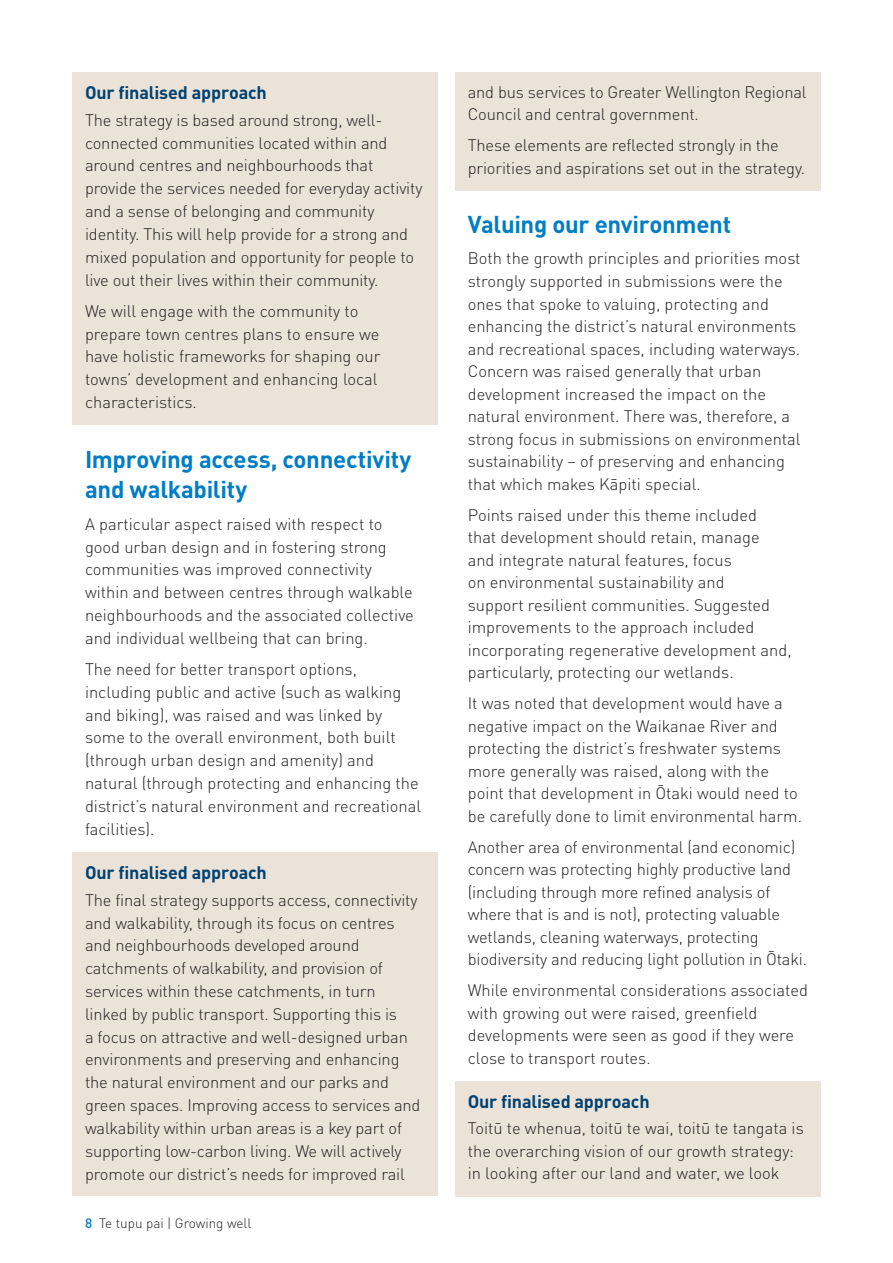
<style>
.page{position:relative;width:893px;height:1263px;background:#fff}
.page>*{position:absolute;margin:0;border:0;box-sizing:border-box;transform-origin:0 0}
.head_2{font:700 24px/30.3px "DIN Pro";letter-spacing:-.015em;color:#007ec5}
.head_3{font:700 18px "DIN Pro";letter-spacing:-.01em;color:#004271}
.bodycopy{font:300 16.5px/22.8px "DIN Pro";letter-spacing:-.005em;color:#231f20}
.t1{font:300 13.5px "DIN Pro";color:#231f20}
.s1{font-weight:500;color:#007ec5}
</style>
<div class="page">
<div style="left:72px;top:72px;width:366px;height:44px;background:#ebe2d8"></div>
<div style="left:72px;top:100px;width:366px;height:202px;background:#ebe2d8"></div>
<div style="left:72px;top:291px;width:366px;height:134px;background:#ebe2d8"></div>
<div style="left:72px;top:852px;width:366px;height:44px;background:#ebe2d8"></div>
<div style="left:72px;top:880px;width:366px;height:316px;background:#ebe2d8"></div>
<div style="left:455px;top:72px;width:366px;height:65px;background:#ebe2d8"></div>
<div style="left:455px;top:126px;width:366px;height:64px;background:#ebe2d8"></div>
<div style="left:455px;top:1081px;width:366px;height:44px;background:#ebe2d8"></div>
<div style="left:455px;top:1109px;width:366px;height:87px;background:#ebe2d8"></div>
<p class="head_3" style="left:85px;top:77px;width:183px">Our finalised approach</p>
<p class="bodycopy" style="left:85px;top:107px;width:339px">The strategy is based around strong, well&shy;connected communities located within and around centres and neighbourhoods that provide the services needed for everyday activity and a sense of belonging and community identity. This will help provide for a strong and mixed population and opportunity for people to live out their lives within their community.</p>
<p class="bodycopy" style="left:85px;top:298px;width:297px">We will engage with the community to prepare town centres plans to ensure we have holistic frameworks for shaping our towns’ development and enhancing local characteristics.</p>
<p class="head_2" style="left:85px;top:441px;width:328px">Improving access, connectivity and walkability</p>
<p class="bodycopy" style="left:85px;top:511px;width:330px">A particular aspect raised with respect to good urban design and in fostering strong communities was improved connectivity within and between centres through walkable neighbourhoods and the associated collective and individual wellbeing that can bring.</p>
<p class="bodycopy" style="left:85px;top:656px;width:338px">The need for better transport options, including public and active (such as walking and biking), was raised and was linked by some to the overall environment, both built (through urban design and amenity) and natural (through protecting and enhancing the district’s natural environment and recreational facilities).</p>
<p class="head_3" style="left:85px;top:857px;width:183px">Our finalised approach</p>
<p class="bodycopy" style="left:85px;top:887px;width:337px">The final strategy supports access, connectivity and walkability, through its focus on centres and neighbourhoods developed around catchments of walkability, and provision of services within these catchments, in turn linked by public transport. Supporting this is<br>a focus on attractive and well-designed urban environments and preserving and enhancing the natural environment and our parks and green spaces. Improving access to services and walkability within urban areas is a key part of supporting low-carbon living. We will actively promote our district’s needs for improved rail</p>
<p class="t1" style="left:85px;top:1212px;width:168px"><span class="s1">8</span> Te tupu pai | Growing well</p>
<p class="bodycopy" style="left:468px;top:79px;width:340px">and bus services to Greater Wellington Regional<br>Council and central government.</p>
<p class="bodycopy" style="left:468px;top:133px;width:339px">These elements are reflected strongly in the priorities and aspirations set out in the strategy.</p>
<p class="head_2" style="left:468px;top:207px;width:265px">Valuing our environment</p>
<p class="bodycopy" style="left:468px;top:246px;width:334px">Both the growth principles and priorities most strongly supported in submissions were the ones that spoke to valuing, protecting and enhancing the district’s natural environments and recreational spaces, including waterways.<br>Concern was raised generally that urban development increased the impact on the natural environment. There was, therefore, a strong focus in submissions on environmental sustainability – of preserving and enhancing that which makes Kāpiti special.</p>
<p class="bodycopy" style="left:468px;top:502px;width:325px">Points raised under this theme included<br>that development should retain, manage<br>and integrate natural features, focus<br>on environmental sustainability and<br>support resilient communities. Suggested improvements to the approach included incorporating regenerative development and, particularly, protecting our wetlands.</p>
<p class="bodycopy" style="left:468px;top:690px;width:336px">It was noted that development would have a negative impact on the Waikanae River and protecting the district’s freshwater systems more generally was raised, along with the point that development in Ōtaki would need to be carefully done to limit environmental harm.</p>
<p class="bodycopy" style="left:468px;top:834px;width:341px">Another area of environmental (and economic) concern was protecting highly productive land (including through more refined analysis of where that is and is not), protecting valuable wetlands, cleaning waterways, protecting biodiversity and reducing light pollution in Ōtaki.</p>
<p class="bodycopy" style="left:468px;top:978px;width:342px">While environmental considerations associated with growing out were raised, greenfield developments were seen as good if they were close to transport routes.</p>
<p class="head_3" style="left:468px;top:1086px;width:183px">Our finalised approach</p>
<p class="bodycopy" style="left:468px;top:1116px;width:338px">Toitū te whenua, toitū te wai, toitū te tangata is the overarching vision of our growth strategy: in looking after our land and water, we look</p>
</div>
